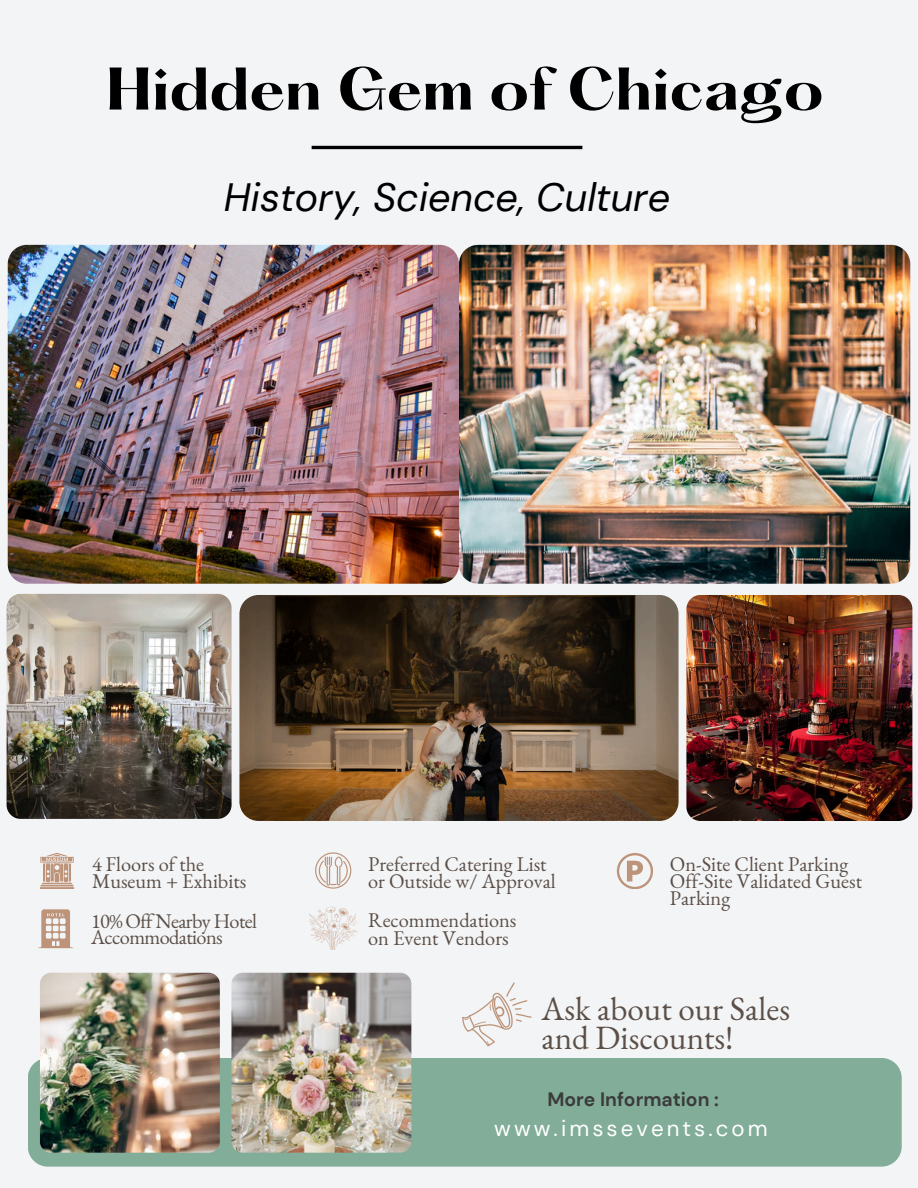
<style>
.page{position:relative;width:918px;height:1188px;background:#f3f4f6}
.page>*{position:absolute;margin:0;border:0;box-sizing:border-box;transform-origin:0 0}
.t1{font:700 52.5px "Hatton";color:#000}
.t2{font:italic 39.45px "DM Sans";color:#000}
.t3{font:33.15px/29.4px "EB Garamond";color:#5b4f47}
.t4{font:22.2px "DM Sans";letter-spacing:.14em;color:#fff}
.t5{font:20.4px/16.8px "EB Garamond";color:#5b4f47}
.t6{font:20.4px/16.8px "EB Garamond";letter-spacing:-.03em;color:#5b4f47}
.t7{font:700 19.35px "DM Sans";color:#3b3b3b}
</style>
<div class="page">
<div style="left:28px;top:1058px;width:874px;height:109px;background:#81ad99;border-radius:20px"></div>
<hr style="left:312px;top:146px;width:270px;height:3px;background:#000">
<img style="left:40px;top:973px;width:180px;height:180px;border-radius:11px">
<img style="left:231px;top:973px;width:180px;height:180px;border-radius:11px">
<svg style="left:617px;top:853px;width:36px;height:36px"></svg>
<svg style="left:38px;top:909px;width:36px;height:39px"></svg>
<svg style="left:40px;top:853px;width:34px;height:36px"></svg>
<svg style="left:462px;top:982px;width:70px;height:64px"></svg>
<img style="left:7px;top:594px;width:225px;height:225px;border-radius:14px">
<svg style="left:309px;top:907px;width:48px;height:43px"></svg>
<svg style="left:315px;top:852px;width:36px;height:36px"></svg>
<img style="left:8px;top:245px;width:902px;height:339px">
<img style="left:686px;top:595px;width:226px;height:226px;border-radius:14px">
<img style="left:239px;top:595px;width:439px;height:226px">
<h4 class="t1" style="left:106px;top:64px;width:719px">Hidden Gem of Chicago</h4>
<p class="t2" style="left:224px;top:171px;width:448px">History, Science, Culture</p>
<p class="t5" style="left:92px;top:856px;width:156px">4 Floors of the<br>Museum + Exhibits</p>
<h4 class="t5" style="left:368px;top:855px;width:189px">Preferred Catering List or Outside w/ Approval</h4>
<p class="t5" style="left:368px;top:910px;width:150px;line-height:18.3px">Recommendations on Event Vendors</p>
<h4 class="t6" style="left:91px;top:912px;width:167px">10% OffNearby Hotel<br>Accommodations</h4>
<p class="t5" style="left:670px;top:856px;width:194px">On-Site Client Parking<br>Off-Site Validated Guest<br>Parking</p>
<h4 class="t3" style="left:542px;top:993px;width:250px">Ask about our Sales and Discounts!</h4>
<h4 class="t7" style="left:547px;top:1086px;width:173px">More Information :</h4>
<p class="t4" style="left:494px;top:1114px;width:275px">www.imssevents.com</p>
</div>
